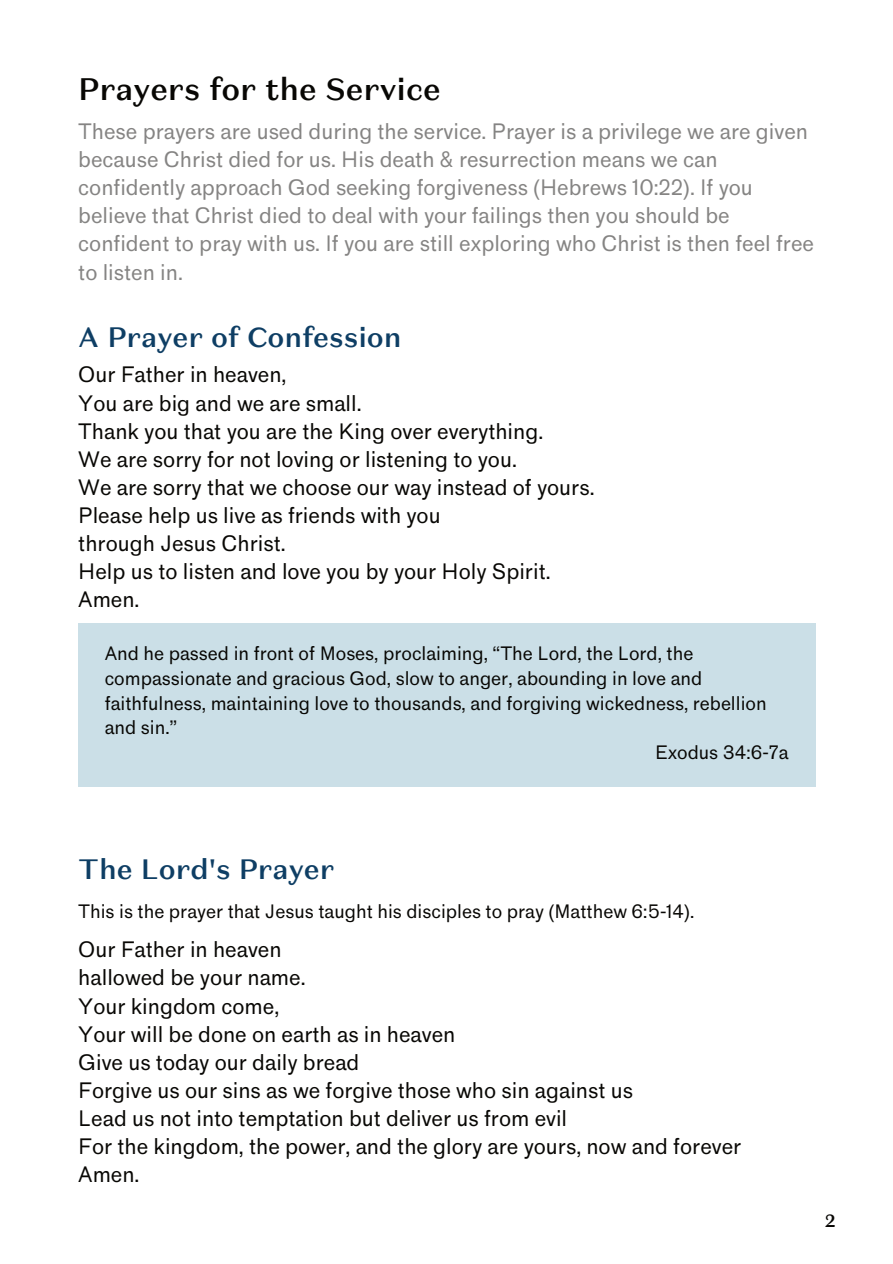
<style>
.page{position:relative;width:893px;height:1264px;background:#fff}
.page>*{position:absolute;margin:0;border:0;box-sizing:border-box;transform-origin:0 0}
.t1{font:500 30.9px "Domaine Sans Text";color:#080704}
.t2{font:500 27.9px "Domaine Sans Text";color:#0e3e64}
.t3{font:20.7px/28.2px "Standard";color:#080704}
.t4{font:20.7px/28.2px "Standard";color:#858483}
.t5{font:18px "Standard";color:#080704}
.t6{font:500 18px "Domaine Sans Text";color:#080704}
</style>
<div class="page">
<div style="left:78px;top:623px;width:737px;height:163px;background:#cbdfe7"></div>
<h1 class="t1" style="left:78px;top:69px;width:364px">Prayers for the Service</h1>
<p class="t4" style="left:78px;top:117px;width:737px">These prayers are used during the service. Prayer is a privilege we are given because Christ died for us. His death &amp; resurrection means we can confidently approach God seeking forgiveness (Hebrews 10:22). If you believe that Christ died to deal with your failings then you should be confident to pray with us. If you are still exploring who Christ is then feel free to listen in.</p>
<h2 class="t2" style="left:78px;top:319px;width:325px">A Prayer of Confession</h2>
<p class="t3" style="left:78px;top:361px;width:517px">Our Father in heaven,<br>You are big and we are small.<br>Thank you that you are the King over everything.<br>We are sorry for not loving or listening to you.<br>We are sorry that we choose our way instead of yours.<br>Please help us live as friends with you<br>through Jesus Christ.<br>Help us to listen and love you by your Holy Spirit.<br>Amen.</p>
<p class="t5" style="left:105px;top:643px;width:590px">And he passed in front of Moses, proclaiming, “The Lord, the Lord, the</p>
<p class="t5" style="left:105px;top:667px;width:599px">compassionate and gracious God, slow to anger, abounding in love and</p>
<p class="t5" style="left:105px;top:692px;width:663px">faithfulness, maintaining love to thousands, and forgiving wickedness, rebellion</p>
<p class="t5" style="left:105px;top:717px;width:74px">and sin.”</p>
<p class="t5" style="left:655px;top:742px;width:135px">Exodus 34:6-7a</p>
<h2 class="t2" style="left:78px;top:851px;width:257px">The Lord's Prayer</h2>
<p class="t5" style="left:78px;top:901px;width:617px">This is the prayer that Jesus taught his disciples to pray (Matthew 6:5-14).</p>
<p class="t3" style="left:78px;top:935px;width:664px">Our Father in heaven<br>hallowed be your name.<br>Your kingdom come,<br>Your will be done on earth as in heaven<br>Give us today our daily bread<br>Forgive us our sins as we forgive those who sin against us<br>Lead us not into temptation but deliver us from evil<br>For the kingdom, the power, and the glory are yours, now and forever Amen.</p>
<p class="t6" style="left:825px;top:1208px;width:12px">2</p>
</div>
